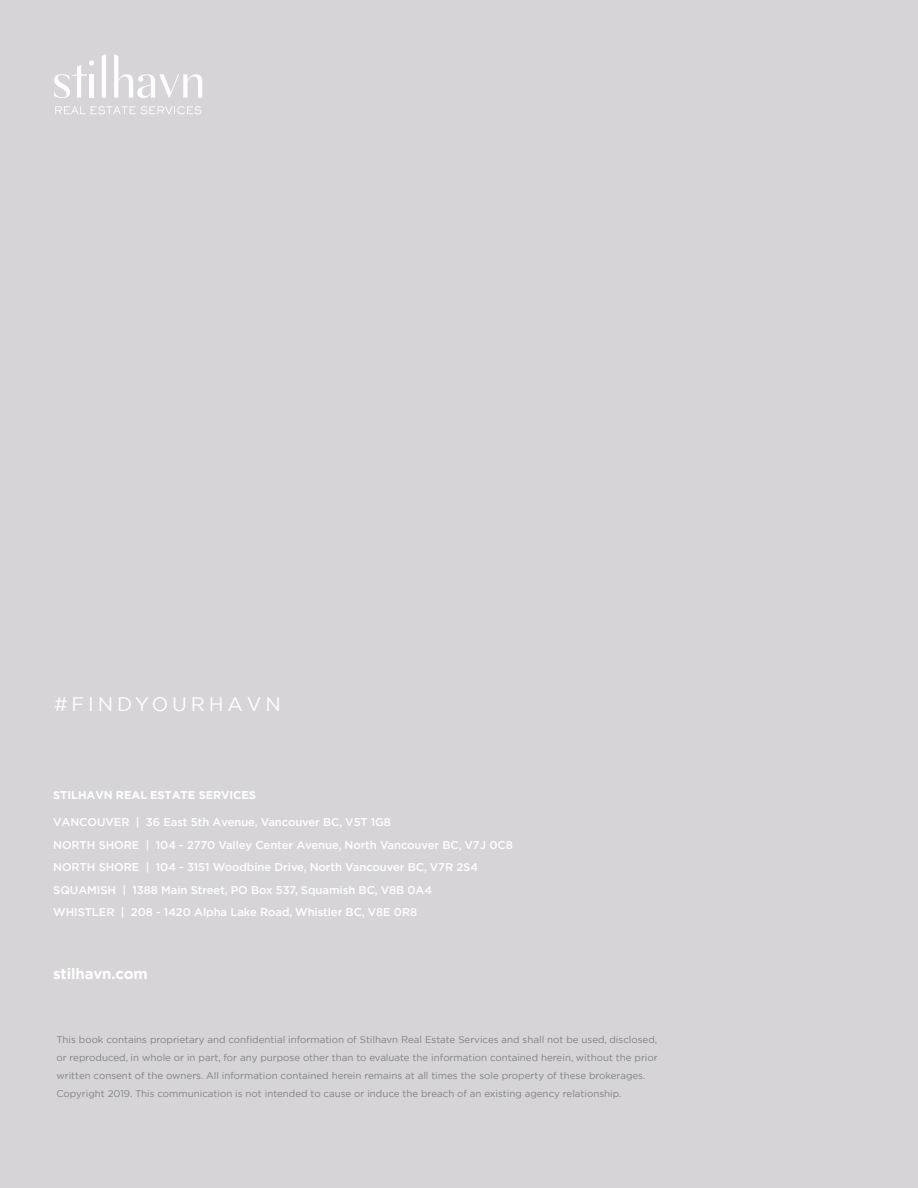
<style>
.page{position:relative;width:918px;height:1188px;background:#d6d4d7}
.page>*{position:absolute;margin:0;border:0;box-sizing:border-box;transform-origin:0 0}
.t1{font:19.5px "Gotham";letter-spacing:.2em;color:#fff}
.t2{font:700 15px "Gotham";letter-spacing:-.005em;color:#fff}
.t3{font:500 11.25px/22.5px "Gotham";letter-spacing:-.005em;color:#fff}
.t4{font:700 11.25px "Gotham";letter-spacing:-.005em;color:#fff}
.t5{font:9.75px/18px "Gotham";color:#808285}
</style>
<div class="page">
<svg style="left:54px;top:60px;width:40px;height:38px"></svg>
<div style="left:89px;top:74px;width:5px;height:24px;background:#fff"></div>
<svg style="left:102px;top:54px;width:4px;height:44px"></svg>
<svg style="left:114px;top:54px;width:88px;height:44px"></svg>
<svg style="left:55px;top:106px;width:146px;height:8px"></svg>
<h1 class="t1" style="left:54px;top:692px;width:228px">#FINDYOURHAVN</h1>
<p class="t4" style="left:53px;top:788px;width:204px">STILHAVN REAL ESTATE SERVICES</p>
<p class="t3" style="left:53px;top:811px;width:461px">VANCOUVER | 36 East 5th Avenue, Vancouver BC, V5T 1G8<br>NORTH SHORE | 104 - 2770 Valley Center Avenue, North Vancouver BC, V7J 0C8<br>NORTH SHORE | 104 - 3151 Woodbine Drive, North Vancouver BC, V7R 2S4<br>SQUAMISH | 1388 Main Street, PO Box 537, Squamish BC, V8B 0A4<br>WHISTLER | 208 - 1420 Alpha Lake Road, Whistler BC, V8E 0R8</p>
<h2 class="t2" style="left:53px;top:964px;width:96px">stilhavn.com</h2>
<p class="t5" style="left:56px;top:1030px;width:603px">This book contains proprietary and confidential information of Stilhavn Real Estate Services and shall not be used, disclosed, or reproduced, in whole or in part, for any purpose other than to evaluate the information contained herein, without the prior written consent of the owners. All information contained herein remains at all times the sole property of these brokerages.<br>Copyright 2019. This communication is not intended to cause or induce the breach of an existing agency relationship.</p>
</div>
